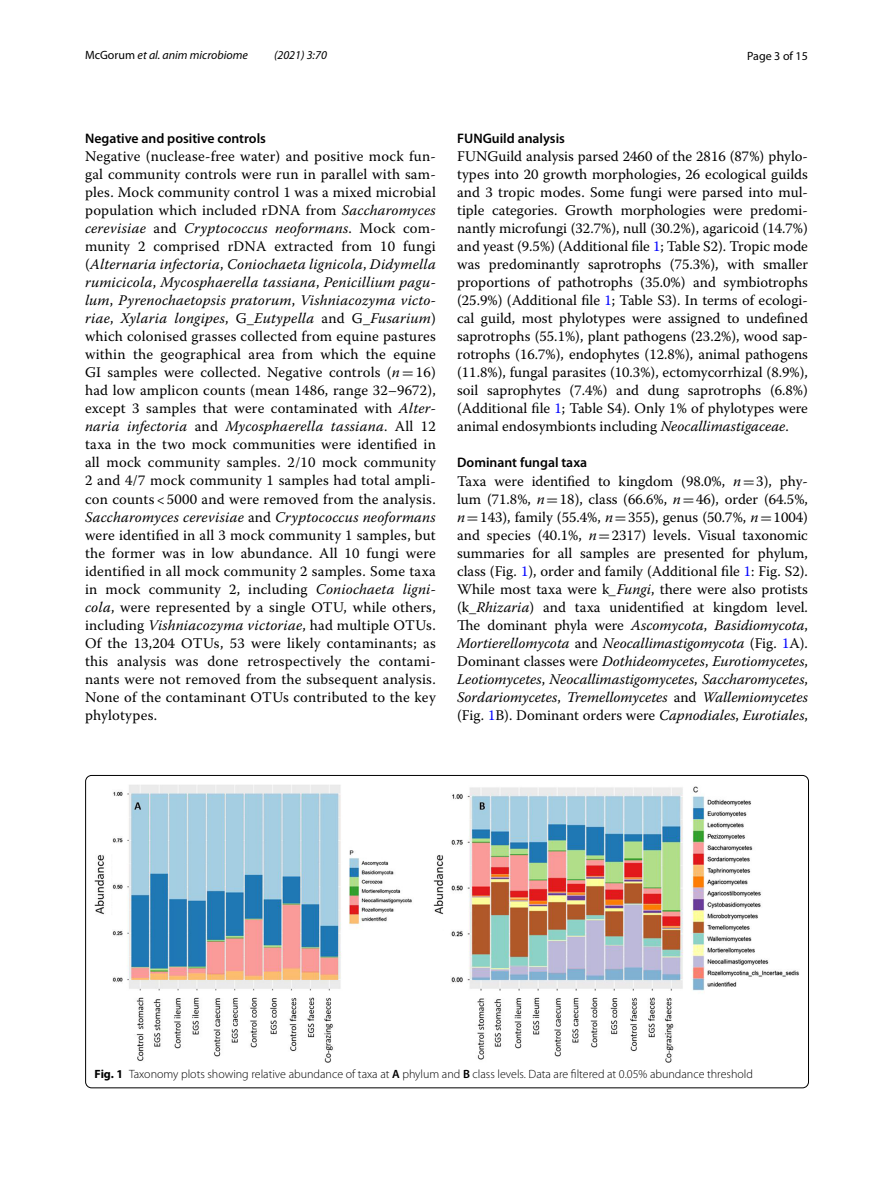
<style>
.page{position:relative;width:893px;height:1187px;background:#fff}
.page>*{position:absolute;margin:0;border:0;box-sizing:border-box;transform-origin:0 0}
.t1{font:14.7px/18px "Warnock Pro";color:#000;text-align:justify}
.t2{font:600 13.8px "Myriad Pro";color:#000}
.t3{font:300 12px "Myriad Pro";color:#000}
.t4{font:italic 12px "Myriad Pro";color:#000}
.t5{font:12px "Myriad Pro";color:#000}
.s1{font-style:normal}
.s2{font-style:italic}
.s3{font-family:"MTSY"}
.s4{color:#00f}
.s5{font-weight:700}
.s6{font-weight:600}
</style>
<div class="page">
<img style="left:94px;top:785px;width:705px;height:277px">
<p class="t4" style="left:85px;top:48px;width:164px"><span class="s1">McGorum</span> et al. anim microbiome</p>
<p class="t4" style="left:274px;top:48px;width:54px">(2021) 3:70</p>
<p class="t5" style="left:747px;top:48px;width:62px">Page 3 of 15</p>
<p class="t2" style="left:85px;top:130px;width:182px">Negative and positive controls</p>
<p class="t1" style="left:85px;top:147px;width:352px">Negative (nuclease-free water) and positive mock fun&shy;gal community controls were run in parallel with sam&shy;ples. Mock community control 1 was a mixed microbial population which included rDNA from <span class="s2">Saccharomyces cerevisiae</span> and <span class="s2">Cryptococcus neoformans</span>. Mock com&shy;munity 2 comprised rDNA extracted from 10 fungi (<span class="s2">Alternaria infectoria</span>, <span class="s2">Coniochaeta lignicola</span>, <span class="s2">Didymella rumicicola</span>, <span class="s2">Mycosphaerella tassiana</span>, <span class="s2">Penicillium pagu&shy;lum</span>, <span class="s2">Pyrenochaetopsis pratorum</span>, <span class="s2">Vishniacozyma victo&shy;riae</span>, <span class="s2">Xylaria longipes</span>, G_<span class="s2">Eutypella</span> and G_<span class="s2">Fusarium</span>) which colonised grasses collected from equine pastures within the geographical area from which the equine GI samples were collected. Negative controls (<span class="s2">n</span><span class="s3">=</span>16) had low amplicon counts (mean 1486, range 32–9672), except 3 samples that were contaminated with <span class="s2">Alter&shy;naria infectoria</span> and <span class="s2">Mycosphaerella tassiana</span>. All 12 taxa in the two mock communities were identified in all mock community samples. 2/10 mock community 2 and 4/7 mock community 1 samples had total ampli&shy;con counts &lt; 5000 and were removed from the analysis.<br><span class="s2">Saccharomyces cerevisiae</span> and <span class="s2">Cryptococcus neoformans </span>were identified in all 3 mock community 1 samples, but the former was in low abundance. All 10 fungi were identified in all mock community 2 samples. Some taxa in mock community 2, including <span class="s2">Coniochaeta ligni&shy;cola</span>, were represented by a single OTU, while others, including <span class="s2">Vishniacozyma victoriae</span>, had multiple OTUs.<br>Of the 13,204 OTUs, 53 were likely contaminants; as this analysis was done retrospectively the contami&shy;nants were not removed from the subsequent analysis.<br>None of the contaminant OTUs contributed to the key phylotypes.</p>
<p class="t2" style="left:457px;top:130px;width:109px">FUNGuild analysis</p>
<p class="t1" style="left:457px;top:147px;width:352px">FUNGuild analysis parsed 2460 of the 2816 (87%) phylo&shy;types into 20 growth morphologies, 26 ecological guilds and 3 tropic modes. Some fungi were parsed into mul&shy;tiple categories. Growth morphologies were predomi&shy;nantly microfungi (32.7%), null (30.2%), agaricoid (14.7%) and yeast (9.5%) (Additional file <span class="s4">1</span>; Table S2). Tropic mode was predominantly saprotrophs (75.3%), with smaller proportions of pathotrophs (35.0%) and symbiotrophs (25.9%) (Additional file <span class="s4">1</span>; Table S3). In terms of ecologi&shy;cal guild, most phylotypes were assigned to undefined saprotrophs (55.1%), plant pathogens (23.2%), wood sap&shy;rotrophs (16.7%), endophytes (12.8%), animal pathogens (11.8%), fungal parasites (10.3%), ectomycorrhizal (8.9%), soil saprophytes (7.4%) and dung saprotrophs (6.8%) (Additional file <span class="s4">1</span>; Table S4). Only 1% of phylotypes were animal endosymbionts including <span class="s2">Neocallimastigaceae</span>.</p>
<p class="t2" style="left:457px;top:454px;width:132px">Dominant fungal taxa</p>
<p class="t1" style="left:457px;top:471px;width:352px">Taxa were identified to kingdom (98.0%, <span class="s2">n</span><span class="s3">=</span>3), phy&shy;lum (71.8%, <span class="s2">n</span><span class="s3">=</span>18), class (66.6%, <span class="s2">n</span><span class="s3">=</span>46), order (64.5%, <span class="s2">n</span><span class="s3">=</span>143), family (55.4%, <span class="s2">n</span><span class="s3">=</span>355), genus (50.7%, <span class="s2">n</span><span class="s3">=</span>1004) and species (40.1%, <span class="s2">n</span><span class="s3">=</span>2317) levels. Visual taxonomic summaries for all samples are presented for phylum, class (Fig. <span class="s4">1</span>), order and family (Additional file <span class="s4">1</span>: Fig. S2).<br>While most taxa were k<span class="s2">_Fungi</span>, there were also protists (k_<span class="s2">Rhizaria</span>) and taxa unidentified at kingdom level.<br>The dominant phyla were <span class="s2">Ascomycota</span>, <span class="s2">Basidiomycota</span>, <span class="s2">Mortierellomycota</span> and <span class="s2">Neocallimastigomycota</span> (Fig. <span class="s4">1</span>A).<br>Dominant classes were <span class="s2">Dothideomycetes</span>, <span class="s2">Eurotiomycetes</span>, <span class="s2">Leotiomycetes</span>, <span class="s2">Neocallimastigomycetes</span>, <span class="s2">Saccharomycetes</span>, <span class="s2">Sordariomycetes</span>, <span class="s2">Tremellomycetes</span> and <span class="s2">Wallemiomycetes </span>(Fig. <span class="s4">1</span>B). Dominant orders were <span class="s2">Capnodiales</span>, <span class="s2">Eurotiales</span>,</p>
<p class="t3" style="left:95px;top:1067px;width:660px"><span class="s5">Fig. 1</span> Taxonomy plots showing relative abundance of taxa at <span class="s6">A</span> phylum and <span class="s6">B</span> class levels. Data are filtered at 0.05% abundance threshold</p>
</div>
